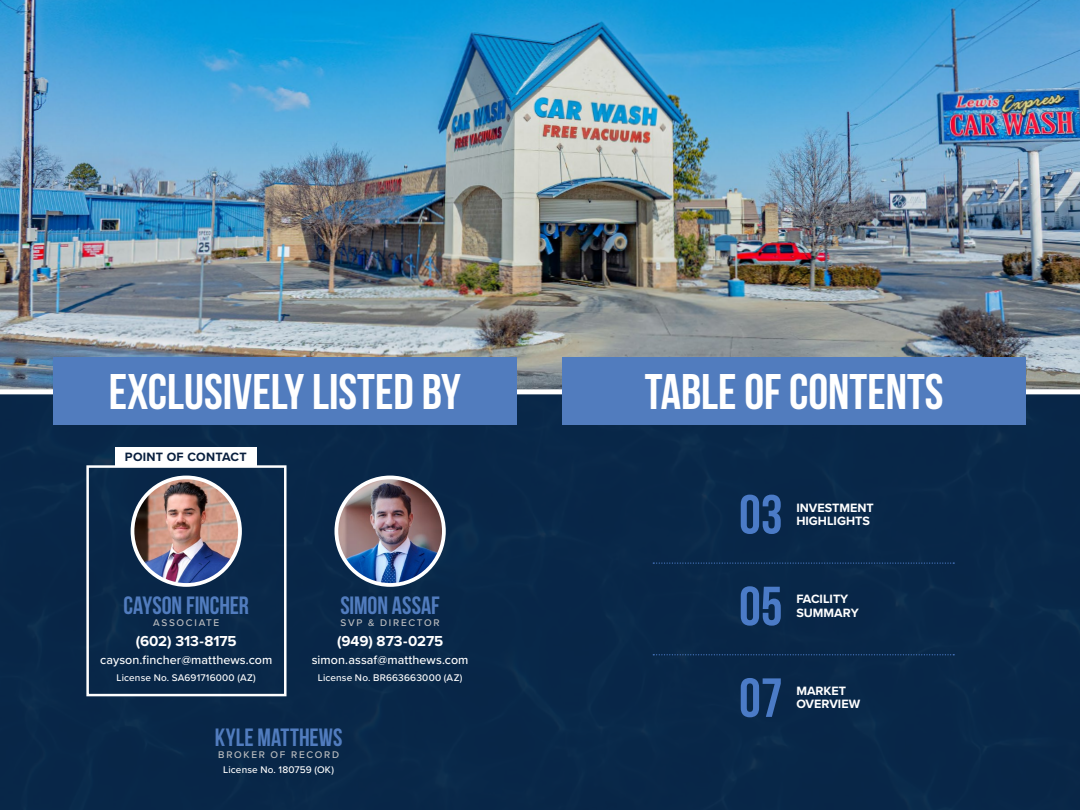
<style>
.page{position:relative;width:1080px;height:810px;background:#fff}
.page>*{position:absolute;margin:0;border:0;box-sizing:border-box;transform-origin:0 0}
.t1{font:700 55px "Bebas Neue";color:#4b7bc7}
.t2{font:700 50px "Bebas Neue";color:#fff}
.t3{font:700 25px "Bebas Neue";color:#517cbe}
.t4{font:700 15px "Proxima Nova";letter-spacing:-.005em;color:#fff}
.t5{font:500 12.5px "Proxima Nova";letter-spacing:.005em;color:#fff}
.t6{font:700 12.5px/13.8px "Proxima Nova";color:#fff}
.t7{font:700 12.5px "Proxima Nova";letter-spacing:.02em;color:#091f3e}
.t8{font:500 10px "Proxima Nova";letter-spacing:.015em;color:#fff}
.t9{font:500 10px "Proxima Nova";letter-spacing:.175em;color:#bcbec0}
</style>
<div class="page">
<div style="left:0;top:394px;width:1080px;height:416px;background:#082748"></div>
<img style="left:0;top:0;width:1080px;height:389px">
<div style="left:53px;top:357px;width:464px;height:67px;background:#517cbe"></div>
<div style="left:562px;top:357px;width:464px;height:67px;background:#517cbe"></div>
<svg style="left:653px;top:562px;width:301px;height:2px"></svg>
<svg style="left:653px;top:654px;width:301px;height:1px"></svg>
<img style="left:336px;top:477px;width:108px;height:108px;border-radius:54px">
<div style="left:335px;top:476px;width:111px;height:111px;border:4px solid #fff;border-radius:50%"></div>
<img style="left:133px;top:477px;width:107px;height:108px;border-radius:54px">
<div style="left:131px;top:476px;width:111px;height:111px;border:4px solid #fff;border-radius:50%"></div>
<div style="left:86px;top:465px;width:201px;height:231px;border:2px solid #fff"></div>
<div style="left:115px;top:447px;width:141px;height:18px;background:#fff"></div>
<h2 class="t2" style="left:109px;top:365px;width:354px">EXCLUSIVELY LISTED BY</h2>
<h2 class="t2" style="left:645px;top:365px;width:300px">TABLE OF CONTENTS</h2>
<p class="t7" style="left:125px;top:448px;width:123px">POINT OF CONTACT</p>
<h3 class="t3" style="left:124px;top:592px;width:127px">CAYSON FINCHER</h3>
<p class="t9" style="left:153px;top:615px;width:68px">ASSOCIATE</p>
<h3 class="t4" style="left:136px;top:630px;width:102px">(602) 313-8175</h3>
<p class="t5" style="left:100px;top:650px;width:174px">cayson.fincher@matthews.com</p>
<p class="t8" style="left:117px;top:670px;width:141px">License No. SA691716000 (AZ)</p>
<h3 class="t3" style="left:340px;top:592px;width:101px">SIMON ASSAF</h3>
<p class="t9" style="left:341px;top:615px;width:100px">SVP &amp; DIRECTOR</p>
<h3 class="t4" style="left:337px;top:630px;width:108px">(949) 873-0275</h3>
<p class="t5" style="left:312px;top:650px;width:158px">simon.assaf@matthews.com</p>
<p class="t8" style="left:318px;top:670px;width:146px">License No. BR663663000 (AZ)</p>
<h3 class="t3" style="left:215px;top:723px;width:129px">KYLE MATTHEWS</h3>
<p class="t9" style="left:218px;top:747px;width:122px">BROKER OF RECORD</p>
<p class="t8" style="left:223px;top:762px;width:112px">License No. 180759 (OK)</p>
<h1 class="t1" style="left:739px;top:484px;width:45px">03</h1>
<p class="t6" style="left:796px;top:500px;width:79px">INVESTMENT<br>HIGHLIGHTS</p>
<h1 class="t1" style="left:739px;top:576px;width:45px">05</h1>
<p class="t6" style="left:796px;top:592px;width:64px">FACILITY<br>SUMMARY</p>
<h1 class="t1" style="left:739px;top:668px;width:45px">07</h1>
<p class="t6" style="left:796px;top:683px;width:65px">MARKET<br>OVERVIEW</p>
</div>
